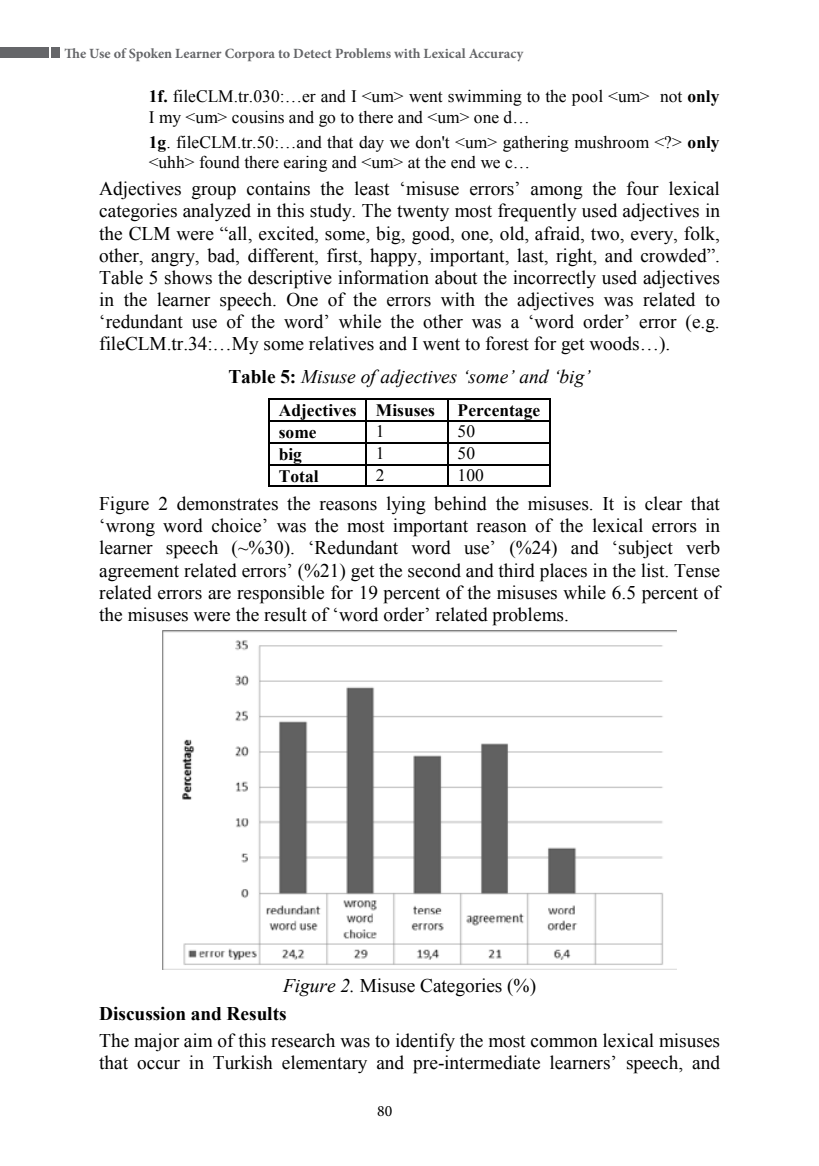
<style>
.page{position:relative;width:819px;height:1166px;background:#fff}
.page>*{position:absolute;margin:0;border:0;box-sizing:border-box;transform-origin:0 0}
.t1{font:19.25px/22.1px "Times New Roman";color:#000;text-align:justify}
.t2{font:700 19.25px/28px "Times New Roman";color:#000}
.t3{font:italic 19.25px "Times New Roman";color:#000}
.t4{font:17.5px/20.1px "Times New Roman";color:#000}
.t5{font:700 17.5px "Times New Roman";color:#000}
.t6{font:15.75px "Minion Pro";color:#000}
.t7{font:700 14.17px "Minion Pro";color:#656669}
.s1{font-weight:700}
.s2{font-weight:700;font-style:normal}
.s3{font-weight:400;font-style:italic}
.s4{font-weight:400}
</style>
<div class="page">
<div style="left:0;top:47px;width:49px;height:11px;background:#656669"></div>
<div style="left:51px;top:47px;width:9px;height:11px;background:#656669"></div>
<hr style="left:270px;top:398px;width:95px;height:2px;background:#000">
<hr style="left:367px;top:398px;width:80px;height:2px;background:#000">
<hr style="left:449px;top:398px;width:99px;height:2px;background:#000">
<hr style="left:268px;top:400px;width:2px;height:20px;background:#000">
<hr style="left:365px;top:400px;width:2px;height:20px;background:#000">
<hr style="left:447px;top:400px;width:2px;height:20px;background:#000">
<hr style="left:548px;top:400px;width:2px;height:20px;background:#000">
<hr style="left:270px;top:420px;width:95px;height:2px;background:#000">
<hr style="left:367px;top:420px;width:80px;height:2px;background:#000">
<hr style="left:449px;top:420px;width:99px;height:2px;background:#000">
<hr style="left:268px;top:422px;width:2px;height:20px;background:#000">
<hr style="left:365px;top:422px;width:2px;height:20px;background:#000">
<hr style="left:447px;top:422px;width:2px;height:20px;background:#000">
<hr style="left:548px;top:422px;width:2px;height:20px;background:#000">
<hr style="left:270px;top:442px;width:95px;height:1px;background:#000">
<hr style="left:367px;top:442px;width:80px;height:1px;background:#000">
<hr style="left:449px;top:442px;width:99px;height:1px;background:#000">
<hr style="left:268px;top:443px;width:2px;height:21px;background:#000">
<hr style="left:365px;top:443px;width:2px;height:21px;background:#000">
<hr style="left:447px;top:443px;width:2px;height:21px;background:#000">
<hr style="left:548px;top:443px;width:2px;height:21px;background:#000">
<hr style="left:270px;top:464px;width:95px;height:1px;background:#000">
<hr style="left:367px;top:464px;width:80px;height:1px;background:#000">
<hr style="left:449px;top:464px;width:99px;height:1px;background:#000">
<hr style="left:268px;top:465px;width:2px;height:20px;background:#000">
<hr style="left:270px;top:485px;width:95px;height:2px;background:#000">
<hr style="left:365px;top:465px;width:2px;height:20px;background:#000">
<hr style="left:367px;top:485px;width:80px;height:2px;background:#000">
<hr style="left:447px;top:465px;width:2px;height:20px;background:#000">
<hr style="left:449px;top:485px;width:99px;height:2px;background:#000">
<hr style="left:548px;top:465px;width:2px;height:20px;background:#000">
<img style="left:162px;top:630px;width:514px;height:339px">
<p class="t7" style="left:64px;top:43px;width:460px">The Use of Spoken Learner Corpora to Detect Problems with Lexical Accuracy</p>
<p class="t4" style="left:149px;top:86px;width:572px"><span class="s1">1f.</span> fileCLM.tr.030:…er and I &lt;um&gt; went swimming to the pool &lt;um&gt; not <span class="s1">only<br></span>I my &lt;um&gt; cousins and go to there and &lt;um&gt; one d…</p>
<p class="t4" style="left:149px;top:132px;width:572px"><span class="s1">1g</span>. fileCLM.tr.50:…and that day we don't &lt;um&gt; gathering mushroom &lt;?&gt; <span class="s1">only </span>&lt;uhh&gt; found there earing and &lt;um&gt; at the end we c…</p>
<p class="t1" style="left:99px;top:178px;width:622px">Adjectives group contains the least ‘misuse errors’ among the four lexical categories analyzed in this study. The twenty most frequently used adjectives in the CLM were “all, excited, some, big, good, one, old, afraid, two, every, folk, other, angry, bad, different, first, happy, important, last, right, and crowded”.<br>Table 5 shows the descriptive information about the incorrectly used adjectives in the learner speech. One of the errors with the adjectives was related to ‘redundant use of the word’ while the other was a ‘word order’ error (e.g. fileCLM.tr.34:…My some relatives and I went to forest for get woods…).</p>
<p class="t3" style="left:228px;top:363px;width:363px"><span class="s2">Table 5:</span> Misuse of adjectives ‘some’ and ‘big’</p>
<p class="t5" style="left:279px;top:398px;width:158px">Adjectives Misuses</p>
<p class="t5" style="left:457px;top:398px;width:84px">Percentage</p>
<p class="t5" style="left:279px;top:420px;width:39px">some</p>
<p class="t4" style="left:375px;top:421px;width:10px">1</p>
<p class="t4" style="left:457px;top:421px;width:19px">50</p>
<p class="t5" style="left:279px;top:442px;width:25px">big</p>
<p class="t4" style="left:375px;top:443px;width:10px">1</p>
<p class="t4" style="left:457px;top:443px;width:19px">50</p>
<p class="t5" style="left:279px;top:464px;width:41px">Total</p>
<p class="t4" style="left:375px;top:465px;width:10px">2</p>
<p class="t4" style="left:457px;top:465px;width:28px">100</p>
<p class="t1" style="left:99px;top:492px;width:622px">Figure 2 demonstrates the reasons lying behind the misuses. It is clear that ‘wrong word choice’ was the most important reason of the lexical errors in learner speech (~%30). ‘Redundant word use’ (%24) and ‘subject verb agreement related errors’ (%21) get the second and third places in the list. Tense related errors are responsible for 19 percent of the misuses while 6.5 percent of the misuses were the result of ‘word order’ related problems.</p>
<p class="t2" style="left:99px;top:971px;width:438px;text-indent:184px"><span class="s3">Figure 2.</span> <span class="s4">Misuse Categories (%)<br></span>Discussion and Results</p>
<p class="t1" style="left:99px;top:1029px;width:622px">The major aim of this research was to identify the most common lexical misuses that occur in Turkish elementary and pre-intermediate learners’ speech, and</p>
<p class="t6" style="left:377px;top:1101px;width:17px">80</p>
</div>
